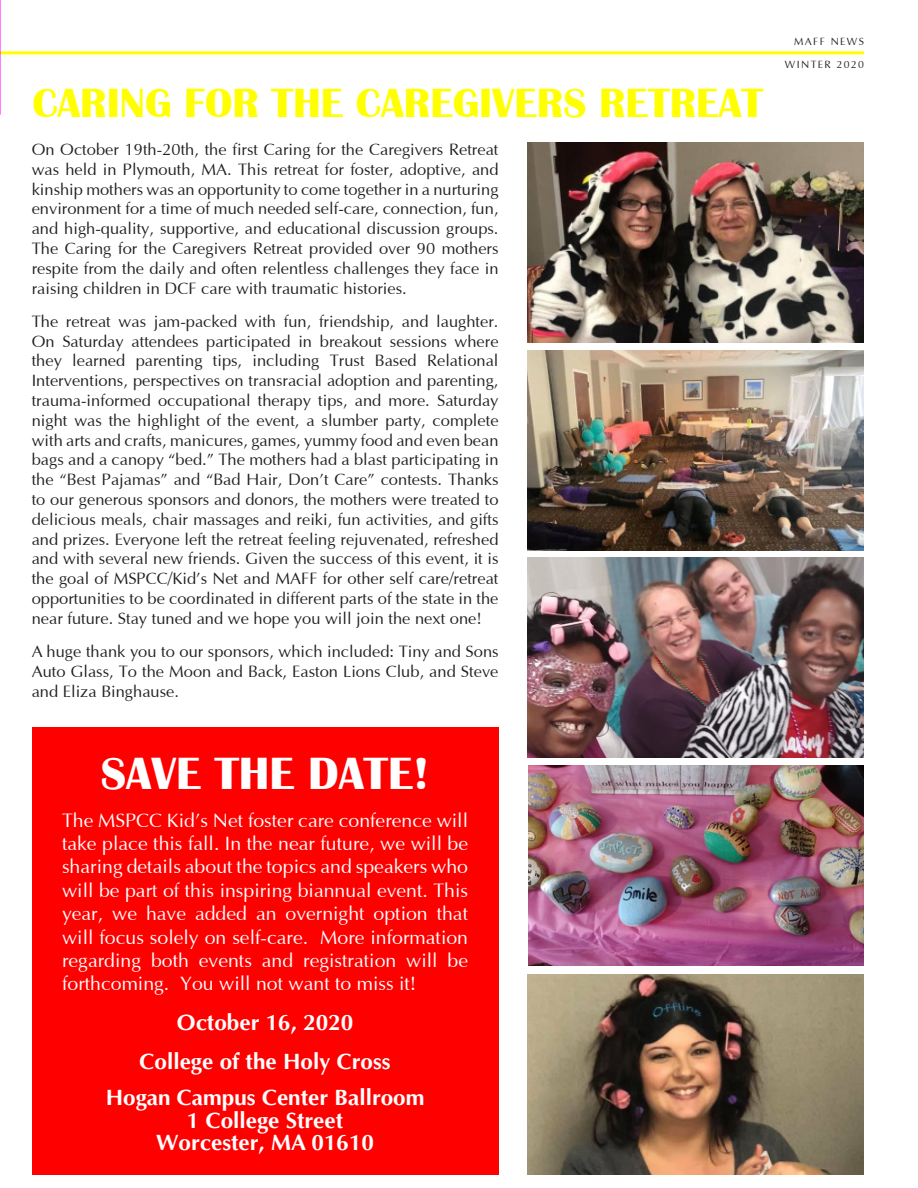
<style>
.page{position:relative;width:918px;height:1188px;background:#fff}
.page>*{position:absolute;margin:0;border:0;box-sizing:border-box;transform-origin:0 0}
.t1{font:700 46.5px "Britannic";color:#fff}
.t2{font:700 42px "Britannic";color:#ff0}
.t3{font:700 22.5px/22.5px "Optima";color:#fff;text-align:center}
.t4{font:19.5px/23.4px "Optima";color:#fff;text-align:justify}
.t5{font:16.5px/19.8px "Optima";color:#231f20;text-align:justify}
.t6{font:10.5px/22.5px "Optima";letter-spacing:.13em;color:#231f20;text-align:right}
</style>
<div class="page">
<hr style="left:0;top:51px;width:864px;height:3px;background:#ff0">
<div style="left:32px;top:728px;width:467px;height:447px;background:#f00"></div>
<img style="left:528px;top:143px;width:336px;height:200px">
<img style="left:528px;top:350px;width:336px;height:200px">
<img style="left:528px;top:558px;width:336px;height:200px">
<img style="left:529px;top:765px;width:335px;height:200px">
<img style="left:528px;top:975px;width:336px;height:200px">
<h2 class="t2" style="left:32px;top:89px;width:732px">CARING FOR THE CAREGIVERS RETREAT</h2>
<p class="t5" style="left:32px;top:141px;width:468px">On October 19th-20th, the first Caring for the Caregivers Retreat was held in Plymouth, MA. This retreat for foster, adoptive, and kinship mothers was an opportunity to come together in a nurturing environment for a time of much needed self-care, connection, fun, and high-quality, supportive, and educational discussion groups.<br>The Caring for the Caregivers Retreat provided over 90 mothers respite from the daily and often relentless challenges they face in raising children in DCF care with traumatic histories.</p>
<p class="t5" style="left:32px;top:313px;width:468px">The retreat was jam-packed with fun, friendship, and laughter.<br>On Saturday attendees participated in breakout sessions where they learned parenting tips, including Trust Based Relational Interventions, perspectives on transracial adoption and parenting, trauma-informed occupational therapy tips, and more. Saturday night was the highlight of the event, a slumber party, complete with arts and crafts, manicures, games, yummy food and even bean bags and a canopy “bed.” The mothers had a blast participating in the “Best Pajamas” and “Bad Hair, Don’t Care” contests. Thanks to our generous sponsors and donors, the mothers were treated to delicious meals, chair massages and reiki, fun activities, and gifts and prizes. Everyone left the retreat feeling rejuvenated, refreshed and with several new friends. Given the success of this event, it is the goal of MSPCC/Kid’s Net and MAFF for other self care/retreat opportunities to be coordinated in different parts of the state in the near future. Stay tuned and we hope you will join the next one!</p>
<p class="t5" style="left:32px;top:643px;width:468px">A huge thank you to our sponsors, which included: Tiny and Sons Auto Glass, To the Moon and Back, Easton Lions Club, and Steve and Eliza Binghause.</p>
<p class="t6" style="left:785px;top:31px;width:81px">MAFF NEWS<br>WINTER 2020</p>
<h1 class="t1" style="left:101px;top:758px;width:330px">SAVE THE DATE!</h1>
<p class="t4" style="left:62px;top:810px;width:408px">The MSPCC Kid’s Net foster care conference will take place this fall. In the near future, we will be sharing details about the topics and speakers who will be part of this inspiring biannual event. This year, we have added an overnight option that will focus solely on self-care. More information regarding both events and registration will be forthcoming. You will not want to miss it!</p>
<h3 class="t3" style="left:140px;top:1005px;width:252px;line-height:39px">October 16, 2020<br>College of the Holy Cross</h3>
<h3 class="t3" style="left:106px;top:1088px;width:320px">Hogan Campus Center Ballroom<br>1 College Street<br>Worcester, MA 01610</h3>
</div>
